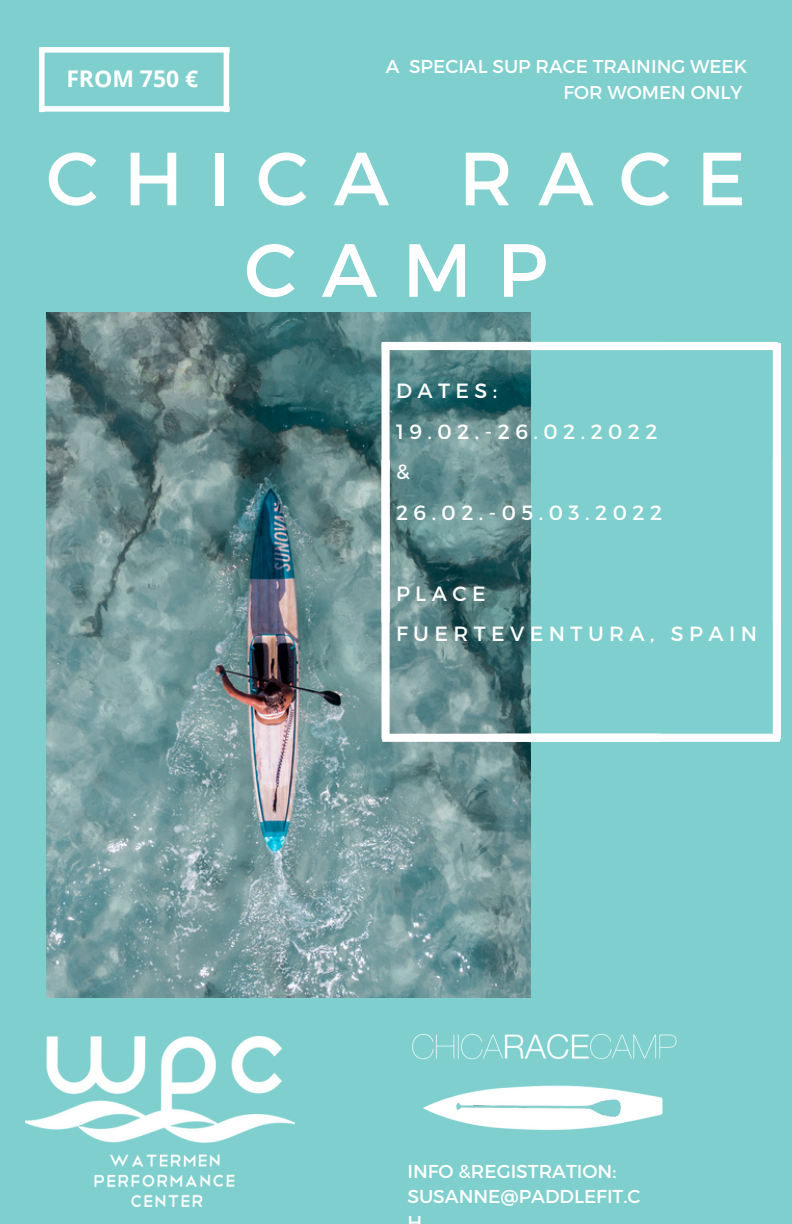
<style>
.page{position:relative;width:792px;height:1224px;background:#7ecfcd}
.page>*{position:absolute;margin:0;border:0;box-sizing:border-box;transform-origin:0 0}
.t1{font:75.2px/91.6px "Montserrat";letter-spacing:.335em;color:#fff;text-align:center}
.t2{font:700 23px "Open Sans";color:#fff}
.t3{font:20.6px "Montserrat";letter-spacing:.265em;color:#fff}
.t4{font:18.6px/25.6px "Montserrat";color:#fff}
</style>
<div class="page">
<img style="left:46px;top:312px;width:485px;height:686px">
<svg style="left:381px;top:342px;width:400px;height:400px"></svg>
<img style="left:26px;top:1037px;width:268px;height:169px">
<svg style="left:39px;top:47px;width:191px;height:65px"></svg>
<img style="left:412px;top:1033px;width:265px;height:97px">
<p class="t2" style="left:66px;top:63px;width:133px">FROM 750 €</p>
<p class="t4" style="left:386px;top:53px;width:363px;text-align:right">A SPECIAL SUP RACE TRAINING WEEK<br>FOR WOMEN ONLY</p>
<p class="t1" style="left:46px;top:129px;width:701px">CHICA RACE<br>CAMP</p>
<p class="t3" style="left:396px;top:377px;width:103px">DATES:</p>
<p class="t3" style="left:396px;top:418px;width:263px">19.02.-26.02.2022</p>
<p class="t3" style="left:396px;top:458px;width:15px">&amp;</p>
<p class="t3" style="left:396px;top:499px;width:268px">26.02.-05.03.2022</p>
<p class="t3" style="left:396px;top:580px;width:91px">PLACE</p>
<p class="t3" style="left:396px;top:620px;width:363px">FUERTEVENTURA, SPAIN</p>
<p class="t4" style="left:407px;top:1158px;width:210px">INFO &amp;REGISTRATION:</p>
<p class="t4" style="left:407px;top:1183px;width:235px">SUSANNE@PADDLEFIT.C<br>H</p>
</div>
